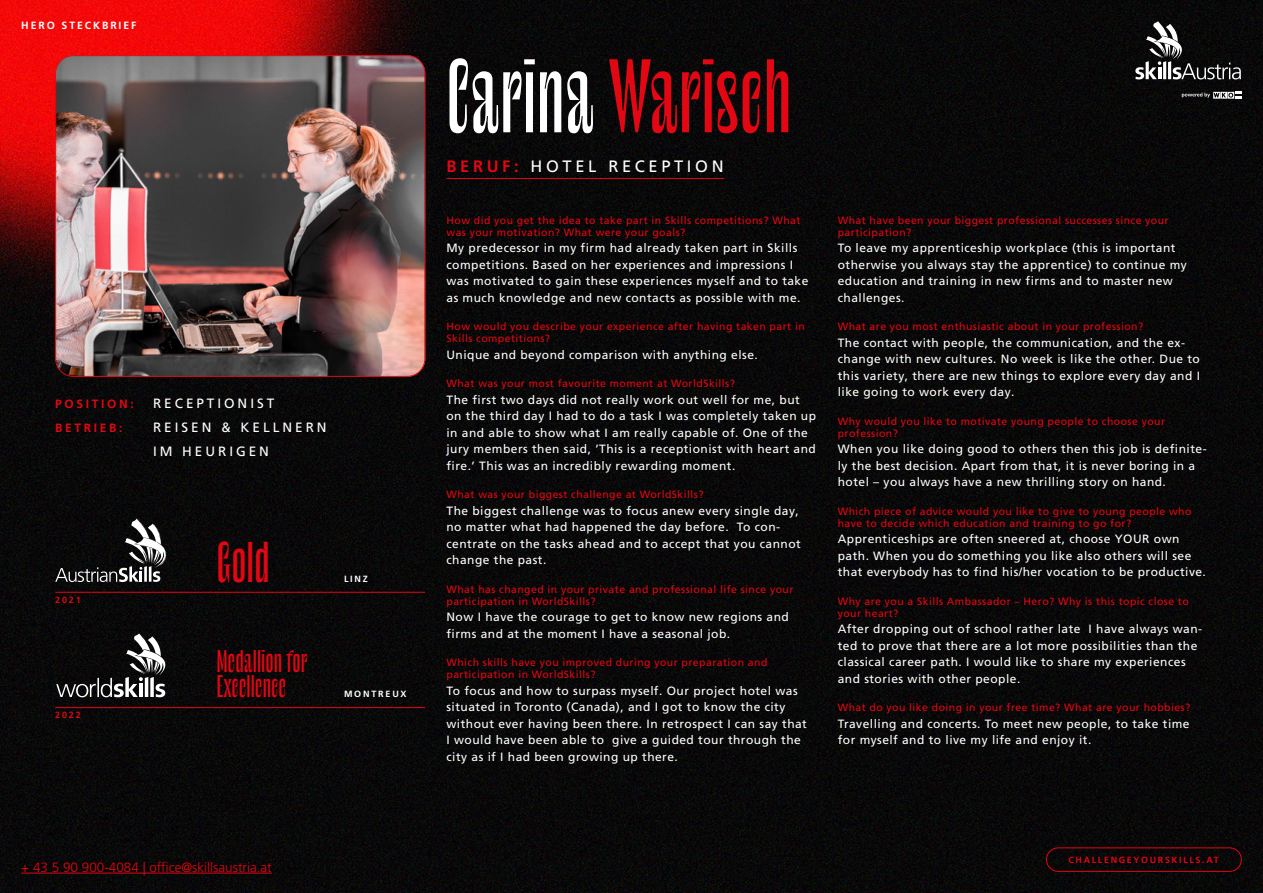
<style>
.page{position:relative;width:1263px;height:893px;background:#fff}
.page>*{position:absolute;margin:0;border:0;box-sizing:border-box;transform-origin:0 0}
.t1{font:90px "Le Murmure";color:#e30613}
.t2{font:49.5px "Le Murmure";color:#e30613}
.t3{font:27px/25.5px "Le Murmure";color:#e30613}
.t4{font:16.5px "Frutiger LT Pro";letter-spacing:.22em;color:#fff}
.t5{font:300 13.5px "Frutiger LT Pro";color:#e30613}
.t6{font:13.5px/24px "Frutiger LT Pro";letter-spacing:.22em;color:#fff}
.t7{font:12px/16.5px "Frutiger LT Pro";letter-spacing:.04em;color:#fff}
.t8{font:700 12px "Frutiger LT Pro";letter-spacing:.22em;color:#e30613}
.t9{font:10.5px/12px "Frutiger LT Pro";letter-spacing:.04em;color:#e30613}
.t10{font:700 10.5px "Frutiger LT Pro";letter-spacing:.18em;color:#fff}
.t11{font:700 9px "Frutiger LT Pro";letter-spacing:.18em;color:#e30613}
.t12{font:700 9px "Frutiger LT Pro";letter-spacing:.2em;color:#fff}
.s1{color:#fff}
.s2{font-weight:700;color:#e30613}
</style>
<div class="page">
<img style="left:0;top:0;width:1263px;height:893px">
<div style="left:1046px;top:847px;width:196px;height:25px;border:1px solid #e30613;border-radius:12px"></div>
<svg style="left:1135px;top:21px;width:106px;height:58px;background:#363536"></svg>
<svg style="left:1182px;top:92px;width:60px;height:7px"></svg>
<svg style="left:55px;top:518px;width:113px;height:64px;background:#323132"></svg>
<hr style="left:55px;top:592px;width:370px;height:1px;background:#e30613">
<hr style="left:55px;top:707px;width:370px;height:1px;background:#e30613">
<svg style="left:56px;top:634px;width:124px;height:63px;background:#333"></svg>
<hr style="left:21px;top:873px;width:251px;height:1px;background:#e30613">
<img style="left:55px;top:55px;width:370px;height:322px">
<div style="left:55px;top:55px;width:370px;height:322px;border:1px solid #e30613;border-radius:18px"></div>
<hr style="left:446px;top:178px;width:278px;height:1px;background:#e30613">
<p class="t10" style="left:21px;top:19px;width:117px">HERO STECKBRIEF</p>
<p class="t8" style="left:55px;top:397px;width:80px">POSITION:</p>
<p class="t6" style="left:153px;top:391px;width:123px">RECEPTIONIST</p>
<p class="t8" style="left:55px;top:421px;width:69px">BETRIEB:</p>
<p class="t6" style="left:153px;top:415px;width:175px">REISEN &amp; KELLNERN<br>IM HEURIGEN</p>
<p class="t11" style="left:55px;top:594px;width:27px">2021</p>
<p class="t11" style="left:55px;top:710px;width:27px">2022</p>
<h2 class="t2" style="left:217px;top:532px;width:54px">Gold</h2>
<h3 class="t3" style="left:217px;top:648px;width:92px">Medallion for<br>Excellence</h3>
<p class="t12" style="left:344px;top:573px;width:25px">LINZ</p>
<p class="t12" style="left:344px;top:689px;width:64px">MONTREUX</p>
<p class="t5" style="left:21px;top:859px;width:252px">+ 43 5 90 900-4084 | office@skillsaustria.at</p>
<h1 class="t1" style="left:446px;top:41px;width:347px"><span class="s1">Carina</span> Warisch</h1>
<h3 class="t4" style="left:446px;top:156px;width:279px"><span class="s2">BERUF:</span> HOTEL RECEPTION</h3>
<p class="t9" style="left:446px;top:214px;width:356px">How did you get the idea to take part in Skills competitions? What was your motivation? What were your goals?</p>
<p class="t7" style="left:446px;top:240px;width:363px">My predecessor in my firm had already taken part in Skills competitions. Based on her experiences and impressions I was motivated to gain these experiences myself and to take as much knowledge and new contacts as possible with me.</p>
<p class="t9" style="left:446px;top:321px;width:360px">How would you describe your experience after having taken part in<br>Skills competitions?</p>
<p class="t7" style="left:446px;top:347px;width:313px">Unique and beyond comparison with anything else.</p>
<p class="t9" style="left:446px;top:378px;width:290px">What was your most favourite moment at WorldSkills?</p>
<p class="t7" style="left:446px;top:392px;width:371px">The first two days did not really work out well for me, but on the third day I had to do a task I was completely taken up in and able to show what I am really capable of. One of the jury members then said, ’This is a receptionist with heart and fire.’ This was an incredibly rewarding moment.</p>
<p class="t9" style="left:446px;top:489px;width:259px">What was your biggest challenge at WorldSkills?</p>
<p class="t7" style="left:446px;top:503px;width:356px">The biggest challenge was to focus anew every single day, no matter what had happened the day before. To con&shy;centrate on the tasks ahead and to accept that you cannot change the past.</p>
<p class="t9" style="left:446px;top:583px;width:349px">What has changed in your private and professional life since your participation in WorldSkills?</p>
<p class="t7" style="left:446px;top:609px;width:344px">Now I have the courage to get to know new regions and firms and at the moment I have a seasonal job.</p>
<p class="t9" style="left:446px;top:657px;width:322px">Which skills have you improved during your preparation and participation in WorldSkills?</p>
<p class="t7" style="left:446px;top:683px;width:362px">To focus and how to surpass myself. Our project hotel was situated in Toronto (Canada), and I got to know the city without ever having been there. In retrospect I can say that I would have been able to give a guided tour through the city as if I had been growing up there.</p>
<p class="t9" style="left:838px;top:214px;width:332px">What have been your biggest professional successes since your participation?</p>
<p class="t7" style="left:838px;top:240px;width:351px">To leave my apprenticeship workplace (this is important otherwise you always stay the apprentice) to continue my education and training in new firms and to master new challenges.</p>
<p class="t9" style="left:838px;top:321px;width:307px">What are you most enthusiastic about in your profession?</p>
<p class="t7" style="left:838px;top:335px;width:364px">The contact with people, the communication, and the ex&shy;change with new cultures. No week is like the other. Due to this variety, there are new things to explore every day and I like going to work every day.</p>
<p class="t9" style="left:838px;top:415px;width:329px">Why would you like to motivate young people to choose your profession?</p>
<p class="t7" style="left:838px;top:441px;width:370px">When you like doing good to others then this job is definite&shy;ly the best decision. Apart from that, it is never boring in a hotel – you always have a new thrilling story on hand.</p>
<p class="t9" style="left:838px;top:505px;width:355px">Which piece of advice would you like to give to young people who have to decide which education and training to go for?</p>
<p class="t7" style="left:838px;top:531px;width:370px">Apprenticeships are often sneered at, choose YOUR own path. When you do something you like also others will see that everybody has to find his/her vocation to be productive.</p>
<p class="t9" style="left:838px;top:595px;width:353px">Why are you a Skills Ambassador – Hero? Why is this topic close to your heart?</p>
<p class="t7" style="left:838px;top:621px;width:366px">After dropping out of school rather late I have always wan&shy;ted to prove that there are a lot more possibilities than the classical career path. I would like to share my experiences and stories with other people.</p>
<p class="t9" style="left:838px;top:702px;width:354px">What do you like doing in your free time? What are your hobbies?</p>
<p class="t7" style="left:838px;top:716px;width:353px">Travelling and concerts. To meet new people, to take time for myself and to live my life and enjoy it.</p>
<p class="t11" style="left:1068px;top:854px;width:152px">CHALLENGEYOURSKILLS.AT</p>
</div>
